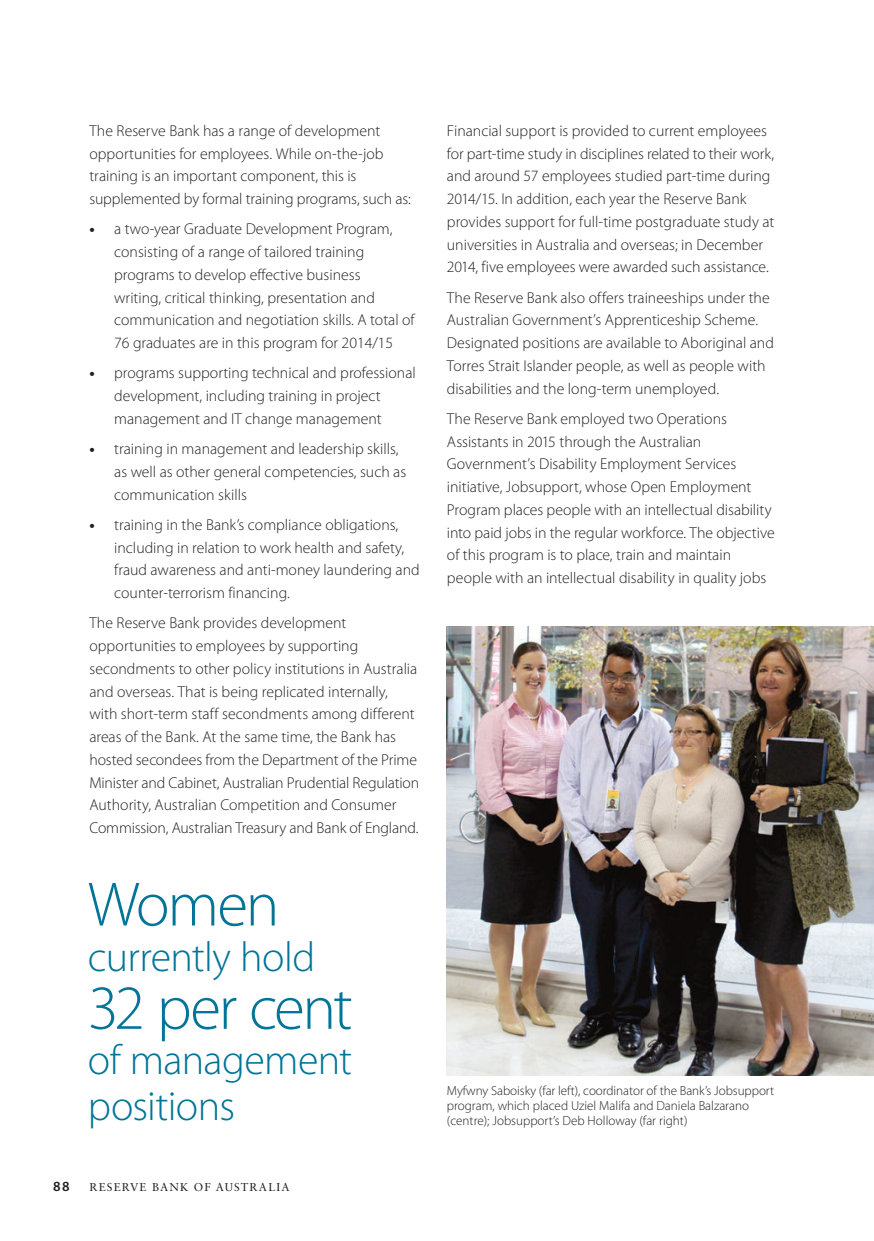
<style>
.page{position:relative;width:874px;height:1241px;background:#fff}
.page>*{position:absolute;margin:0;border:0;box-sizing:border-box;transform-origin:0 0}
.t1{font:300 63px "Myriad Pro";letter-spacing:-.035em;color:#007598}
.t2{font:300 42px/45.5px "Myriad Pro";letter-spacing:-.015em;color:#007598}
.t3{font:300 15.75px/22.8px "Myriad Pro";color:#231f20}
.t4{font:600 14px "Myriad Pro";color:#231f20}
.t5{font:300 13.12px/14.9px "Myriad Pro";color:#231f20}
.t6{font:11.38px "Sabon LT Std";letter-spacing:.1em;color:#231f20}
.s1{font-weight:700}
</style>
<div class="page">
<img style="left:446px;top:626px;width:427px;height:449px">
<p class="t3" style="left:89px;top:119px;width:323px">The Reserve Bank has a range of development opportunities for employees. While on-the-job training is an important component, this is supplemented by formal training programs, such as:</p>
<p class="t3" style="left:114px;top:217px;width:302px;text-indent:-25px"><span class="s1">•</span> a two-year Graduate Development Program, consisting of a range of tailored training programs to develop effective business<br>writing, critical thinking, presentation and communication and negotiation skills. A total of 76 graduates are in this program for 2014/15</p>
<p class="t3" style="left:114px;top:361px;width:303px;text-indent:-25px"><span class="s1">•</span> programs supporting technical and professional development, including training in project management and IT change management</p>
<p class="t3" style="left:114px;top:437px;width:293px;text-indent:-25px"><span class="s1">•</span> training in management and leadership skills, as well as other general competencies, such as communication skills</p>
<p class="t3" style="left:114px;top:513px;width:307px;text-indent:-25px"><span class="s1">•</span> training in the Bank’s compliance obligations, including in relation to work health and safety, fraud awareness and anti-money laundering and counter-terrorism financing.</p>
<p class="t3" style="left:89px;top:611px;width:331px">The Reserve Bank provides development opportunities to employees by supporting secondments to other policy institutions in Australia and overseas. That is being replicated internally, with short-term staff secondments among different areas of the Bank. At the same time, the Bank has hosted secondees from the Department of the Prime Minister and Cabinet, Australian Prudential Regulation Authority, Australian Competition and Consumer Commission, Australian Treasury and Bank of England.</p>
<h1 class="t1" style="left:88px;top:866px;width:193px">Women</h1>
<h2 class="t2" style="left:88px;top:933px;width:229px">currently hold</h2>
<h1 class="t1" style="left:88px;top:969px;width:266px">32 per cent</h1>
<h2 class="t2" style="left:88px;top:1036px;width:266px">of management positions</h2>
<p class="t4" style="left:53px;top:1177px;width:18px">88</p>
<p class="t6" style="left:89px;top:1180px;width:201px">RESERVE BANK OF AUSTRALIA</p>
<p class="t3" style="left:446px;top:119px;width:329px">Financial support is provided to current employees for part-time study in disciplines related to their work, and around 57 employees studied part-time during 2014/15. In addition, each year the Reserve Bank provides support for full-time postgraduate study at universities in Australia and overseas; in December 2014, five employees were awarded such assistance.</p>
<p class="t3" style="left:446px;top:286px;width:328px">The Reserve Bank also offers traineeships under the Australian Government’s Apprenticeship Scheme.<br>Designated positions are available to Aboriginal and Torres Strait Islander people, as well as people with disabilities and the long-term unemployed.</p>
<p class="t3" style="left:446px;top:407px;width:329px">The Reserve Bank employed two Operations Assistants in 2015 through the Australian Government’s Disability Employment Services initiative, Jobsupport, whose Open Employment Program places people with an intellectual disability into paid jobs in the regular workforce. The objective of this program is to place, train and maintain people with an intellectual disability in quality jobs</p>
<p class="t5" style="left:446px;top:1082px;width:328px">Myfwny Saboisky (far left), coordinator of the Bank’s Jobsupport program, which placed Uziel Malifa and Daniela Balzarano (centre); Jobsupport’s Deb Holloway (far right)</p>
</div>
